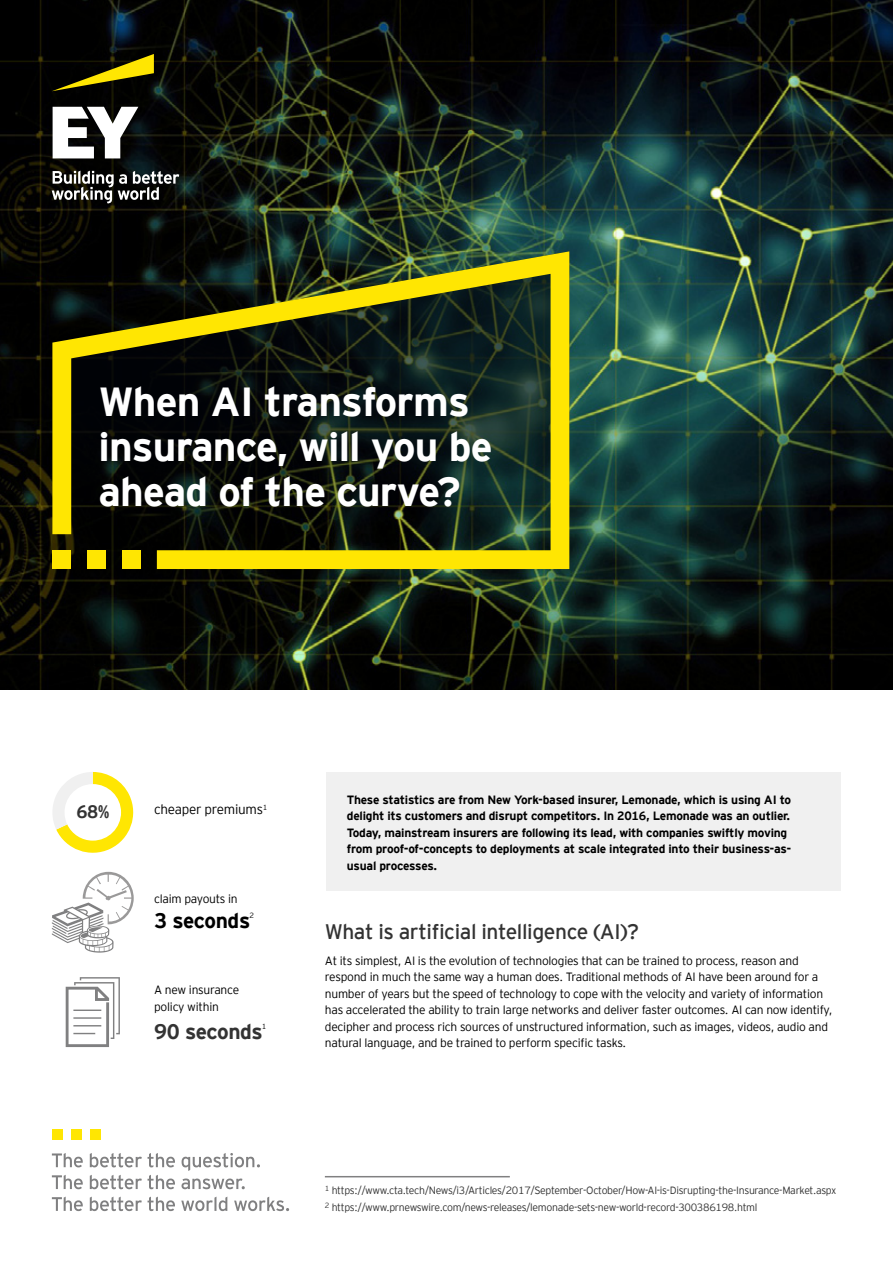
<style>
.page{position:relative;width:893px;height:1263px;background:#fff}
.page>*{position:absolute;margin:0;border:0;box-sizing:border-box;transform-origin:0 0}
.t1{font:700 40.5px/45px "EY Interstate";letter-spacing:-.02em;color:#fff}
.t2{font:21px "EY Interstate";letter-spacing:-.02em;color:#333}
.t3{font:700 21px "EY Interstate";letter-spacing:-.02em;color:#333}
.t4{font:700 21px "EY Interstate";letter-spacing:-.02em;color:#000}
.t5{font:700 18px "EY Interstate";color:#333}
.t6{font:300 13.5px "EY Interstate";letter-spacing:-.02em;color:#000}
.t7{font:300 12px/16.5px "EY Interstate";letter-spacing:-.02em;color:#000}
.t8{font:700 12px/16.5px "EY Interstate";letter-spacing:-.02em;color:#000}
.t9{font:300 10.5px/17px "EY Interstate";letter-spacing:-.03em;color:#333}
.t10{font:300 7.5px "EY Interstate";color:#000}
</style>
<div class="page">
<img style="left:0;top:0;width:893px;height:690px">
<svg style="left:52px;top:54px;width:102px;height:37px;background:#443e01"></svg>
<svg style="left:52px;top:107px;width:127px;height:96px"></svg>
<hr style="left:325px;top:1176px;width:185px;height:1px;background:#808081">
<div style="left:326px;top:773px;width:514px;height:118px;background:#f0f0f0"></div>
<svg style="left:52px;top:872px;width:82px;height:81px"></svg>
<svg style="left:66px;top:977px;width:54px;height:70px"></svg>
<svg style="left:53px;top:772px;width:81px;height:81px"></svg>
<div style="left:52px;top:1129px;width:10px;height:11px;background:#ffe602"></div>
<div style="left:71px;top:1129px;width:10px;height:11px;background:#ffe602"></div>
<div style="left:90px;top:1129px;width:10px;height:11px;background:#ffe602"></div>
<svg style="left:52px;top:1153px;width:31px;height:14px"></svg>
<svg style="left:90px;top:1153px;width:52px;height:14px"></svg>
<svg style="left:148px;top:1153px;width:27px;height:14px"></svg>
<svg style="left:182px;top:1153px;width:78px;height:18px"></svg>
<svg style="left:52px;top:1175px;width:31px;height:14px"></svg>
<svg style="left:90px;top:1175px;width:52px;height:14px"></svg>
<svg style="left:148px;top:1175px;width:27px;height:14px"></svg>
<svg style="left:182px;top:1178px;width:63px;height:11px"></svg>
<svg style="left:52px;top:1196px;width:31px;height:15px"></svg>
<svg style="left:90px;top:1196px;width:52px;height:15px"></svg>
<svg style="left:148px;top:1196px;width:27px;height:15px"></svg>
<svg style="left:181px;top:1196px;width:46px;height:15px"></svg>
<svg style="left:234px;top:1197px;width:55px;height:14px"></svg>
<svg style="left:52px;top:251px;width:517px;height:318px;background:#353910"></svg>
<h1 class="t1" style="left:98px;top:376px;width:395px">When AI transforms insurance, will you be ahead of the curve?</h1>
<h3 class="t5" style="left:76px;top:799px;width:34px">68%</h3>
<p class="t6" style="left:154px;top:800px;width:115px">cheaper premiums<sup>1</sup></p>
<p class="t7" style="left:154px;top:889px;width:85px">claim payouts in</p>
<h2 class="t4" style="left:154px;top:905px;width:98px">3 seconds</h2>
<p class="t10" style="left:249px;top:910px;width:6px">2</p>
<p class="t7" style="left:154px;top:981px;width:87px">A new insurance policy within</p>
<h2 class="t3" style="left:154px;top:1017px;width:110px">90 seconds</h2>
<p class="t10" style="left:262px;top:1021px;width:6px">1</p>
<p class="t8" style="left:347px;top:790px;width:446px">These statistics are from New York-based insurer, Lemonade, which is using AI to delight its customers and disrupt competitors. In 2016, Lemonade was an outlier.<br>Today, mainstream insurers are following its lead, with companies swiftly moving from proof-of-concepts to deployments at scale integrated into their business-as&shy;usual processes.</p>
<h2 class="t2" style="left:325px;top:917px;width:316px">What is artificial intelligence (AI)?</h2>
<p class="t7" style="left:325px;top:951px;width:509px">At its simplest, AI is the evolution of technologies that can be trained to process, reason and respond in much the same way a human does. Traditional methods of AI have been around for a number of years but the speed of technology to cope with the velocity and variety of information has accelerated the ability to train large networks and deliver faster outcomes. AI can now identify, decipher and process rich sources of unstructured information, such as images, videos, audio and natural language, and be trained to perform specific tasks.</p>
<p class="t9" style="left:325px;top:1181px;width:513px"><sup>1</sup> https://www.cta.tech/News/i3/Articles/2017/September-October/How-AI-is-Disrupting-the-Insurance-Market.aspx<br><sup>2</sup> https://www.prnewswire.com/news-releases/lemonade-sets-new-world-record-300386198.html</p>
</div>
